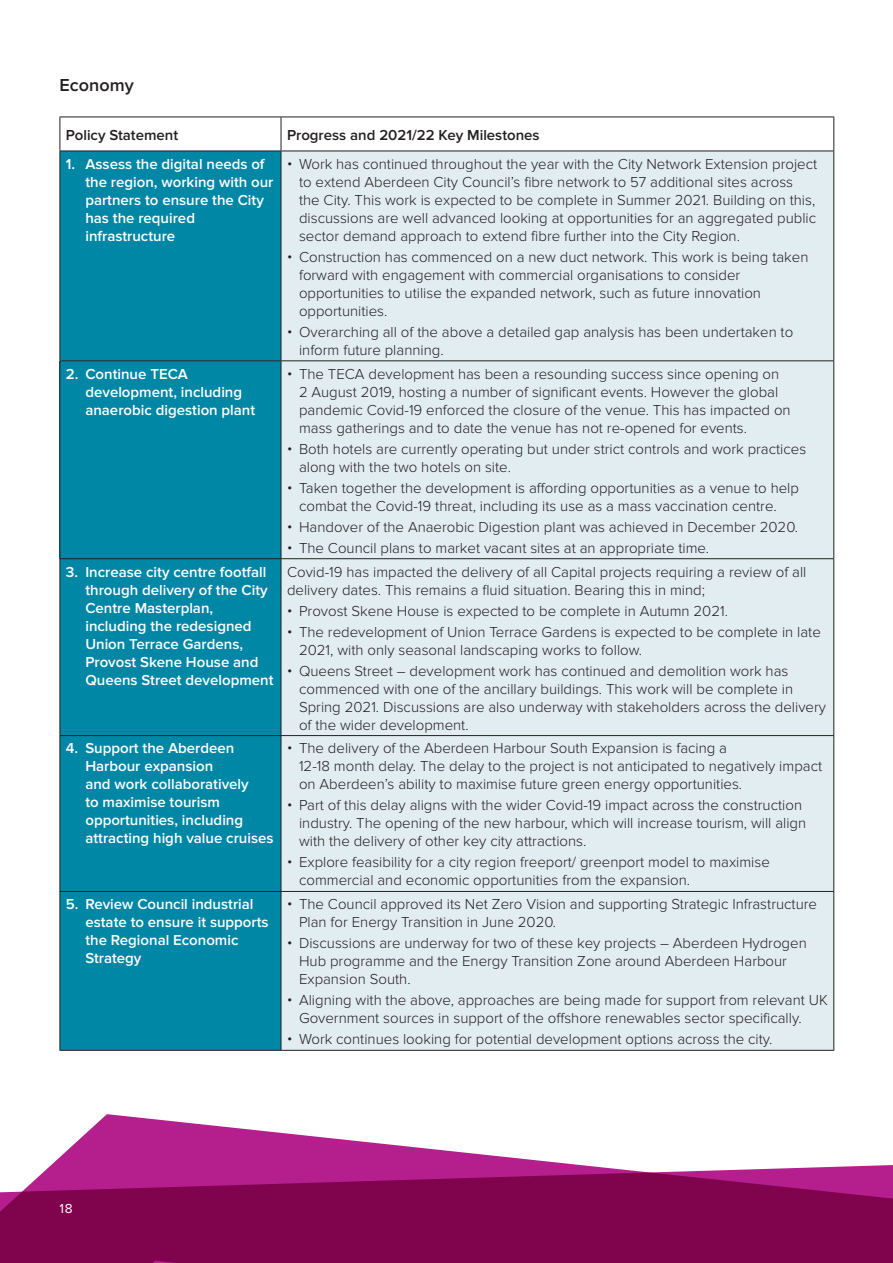
<style>
.page{position:relative;width:893px;height:1263px;background:#fff}
.page>*{position:absolute;margin:0;border:0;box-sizing:border-box;transform-origin:0 0}
.t1{font:600 18px "Proxima Nova";color:#231f20}
.t2{font:300 15px/18px "Proxima Nova";color:#231f20}
.t3{font:600 15px/18px "Proxima Nova";color:#fff}
.t4{font:600 15px "Proxima Nova";color:#231f20}
.t5{font:13.5px "Proxima Nova";color:#fff}
</style>
<div class="page">
<svg style="left:85px;top:1114px;width:206px;height:20px"></svg>
<svg style="left:0;top:1134px;width:893px;height:129px;fill:#7f034d"></svg>
<div style="left:61px;top:152px;width:220px;height:898px;background:#0087a5"></div>
<div style="left:282px;top:152px;width:551px;height:898px;background:#e2edf2"></div>
<div style="left:60px;top:361px;width:221px;height:198px;background:#0087a5"></div>
<hr style="left:60px;top:151px;width:221px;height:1px;background:#231f20">
<hr style="left:60px;top:151px;width:1px;height:209px;background:#231f20">
<hr style="left:281px;top:151px;width:1px;height:209px;background:#231f20">
<hr style="left:60px;top:360px;width:221px;height:1px;background:#231f20">
<hr style="left:60px;top:361px;width:1px;height:197px;background:#231f20">
<hr style="left:281px;top:361px;width:1px;height:197px;background:#231f20">
<hr style="left:60px;top:558px;width:221px;height:1px;background:#231f20">
<hr style="left:60px;top:559px;width:1px;height:176px;background:#231f20">
<hr style="left:281px;top:559px;width:1px;height:176px;background:#231f20">
<hr style="left:60px;top:735px;width:221px;height:1px;background:#231f20">
<hr style="left:60px;top:117px;width:221px;height:1px;background:#231f20">
<hr style="left:60px;top:117px;width:1px;height:34px;background:#231f20">
<hr style="left:281px;top:117px;width:553px;height:1px;background:#231f20">
<hr style="left:281px;top:117px;width:1px;height:34px;background:#231f20">
<hr style="left:833px;top:117px;width:1px;height:34px;background:#231f20">
<hr style="left:281px;top:151px;width:553px;height:1px;background:#231f20">
<hr style="left:833px;top:151px;width:1px;height:209px;background:#231f20">
<hr style="left:281px;top:360px;width:553px;height:1px;background:#231f20">
<hr style="left:833px;top:361px;width:1px;height:197px;background:#231f20">
<hr style="left:281px;top:558px;width:553px;height:1px;background:#231f20">
<hr style="left:833px;top:559px;width:1px;height:176px;background:#231f20">
<hr style="left:60px;top:736px;width:1px;height:155px;background:#231f20">
<hr style="left:281px;top:735px;width:553px;height:1px;background:#231f20">
<hr style="left:281px;top:736px;width:1px;height:155px;background:#231f20">
<hr style="left:833px;top:736px;width:1px;height:155px;background:#231f20">
<hr style="left:60px;top:891px;width:221px;height:1px;background:#231f20">
<hr style="left:60px;top:892px;width:1px;height:158px;background:#231f20">
<hr style="left:281px;top:891px;width:553px;height:1px;background:#231f20">
<hr style="left:281px;top:892px;width:1px;height:158px;background:#231f20">
<hr style="left:833px;top:892px;width:1px;height:158px;background:#231f20">
<hr style="left:60px;top:1050px;width:221px;height:1px;background:#231f20">
<hr style="left:281px;top:1050px;width:553px;height:1px;background:#231f20">
<p class="t1" style="left:60px;top:74px;width:76px">Economy</p>
<p class="t4" style="left:66px;top:126px;width:114px">Policy Statement</p>
<p class="t4" style="left:287px;top:126px;width:254px">Progress and 2021/22 Key Milestones</p>
<p class="t3" style="left:85px;top:155px;width:190px;text-indent:-20px">1. Assess the digital needs of the region, working with our partners to ensure the City has the required infrastructure</p>
<p class="t2" style="left:299px;top:155px;width:520px;text-indent:-12px">• Work has continued throughout the year with the City Network Extension project to extend Aberdeen City Council’s fibre network to 57 additional sites across the City. This work is expected to be complete in Summer 2021. Building on this, discussions are well advanced looking at opportunities for an aggregated public sector demand approach to extend fibre further into the City Region.</p>
<p class="t2" style="left:299px;top:248px;width:511px;text-indent:-12px">• Construction has commenced on a new duct network. This work is being taken forward with engagement with commercial organisations to consider opportunities to utilise the expanded network, such as future innovation opportunities.</p>
<p class="t2" style="left:299px;top:323px;width:496px;text-indent:-12px">• Overarching all of the above a detailed gap analysis has been undertaken to inform future planning.</p>
<p class="t3" style="left:85px;top:365px;width:171px;text-indent:-20px">2. Continue TECA development, including anaerobic digestion plant</p>
<p class="t2" style="left:299px;top:365px;width:493px;text-indent:-12px">• The TECA development has been a resounding success since opening on 2 August 2019, hosting a number of significant events. However the global pandemic Covid-19 enforced the closure of the venue. This has impacted on mass gatherings and to date the venue has not re-opened for events.</p>
<p class="t2" style="left:299px;top:440px;width:509px;text-indent:-12px">• Both hotels are currently operating but under strict controls and work practices along with the two hotels on site.</p>
<p class="t2" style="left:299px;top:479px;width:501px;text-indent:-12px">• Taken together the development is affording opportunities as a venue to help combat the Covid-19 threat, including its use as a mass vaccination centre.</p>
<p class="t2" style="left:287px;top:518px;width:513px">• Handover of the Anaerobic Digestion plant was achieved in December 2020.</p>
<p class="t2" style="left:287px;top:539px;width:424px">• The Council plans to market vacant sites at an appropriate time.</p>
<p class="t3" style="left:85px;top:563px;width:190px;text-indent:-20px">3. Increase city centre footfall through delivery of the City<br>Centre Masterplan, including the redesigned<br>Union Terrace Gardens,<br>Provost Skene House and<br>Queens Street development</p>
<p class="t2" style="left:287px;top:563px;width:521px">Covid-19 has impacted the delivery of all Capital projects requiring a review of all delivery dates. This remains a fluid situation. Bearing this in mind;</p>
<p class="t2" style="left:287px;top:602px;width:442px">• Provost Skene House is expected to be complete in Autumn 2021.</p>
<p class="t2" style="left:299px;top:623px;width:523px;text-indent:-12px">• The redevelopment of Union Terrace Gardens is expected to be complete in late<br>2021, with only seasonal landscaping works to follow.</p>
<p class="t2" style="left:299px;top:662px;width:528px;text-indent:-12px">• Queens Street – development work has continued and demolition work has commenced with one of the ancillary buildings. This work will be complete in Spring 2021. Discussions are also underway with stakeholders across the delivery of the wider development.</p>
<p class="t3" style="left:85px;top:740px;width:190px;text-indent:-20px">4. Support the Aberdeen<br>Harbour expansion<br>and work collaboratively<br>to maximise tourism opportunities, including attracting high value cruises</p>
<p class="t2" style="left:299px;top:740px;width:525px;text-indent:-12px">• The delivery of the Aberdeen Harbour South Expansion is facing a<br>12-18 month delay. The delay to the project is not anticipated to negatively impact on Aberdeen’s ability to maximise future green energy opportunities.</p>
<p class="t2" style="left:299px;top:797px;width:509px;text-indent:-12px">• Part of this delay aligns with the wider Covid-19 impact across the construction industry. The opening of the new harbour, which will increase tourism, will align with the delivery of other key city attractions.</p>
<p class="t2" style="left:299px;top:854px;width:472px;text-indent:-12px">• Explore feasibility for a city region freeport/ greenport model to maximise commercial and economic opportunities from the expansion.</p>
<p class="t3" style="left:85px;top:895px;width:185px;text-indent:-20px">5. Review Council industrial estate to ensure it supports the Regional Economic<br>Strategy</p>
<p class="t2" style="left:299px;top:895px;width:520px;text-indent:-12px">• The Council approved its Net Zero Vision and supporting Strategic Infrastructure<br>Plan for Energy Transition in June 2020.</p>
<p class="t2" style="left:299px;top:934px;width:509px;text-indent:-12px">• Discussions are underway for two of these key projects – Aberdeen Hydrogen<br>Hub programme and the Energy Transition Zone around Aberdeen Harbour<br>Expansion South.</p>
<p class="t2" style="left:299px;top:991px;width:530px;text-indent:-12px">• Aligning with the above, approaches are being made for support from relevant UK<br>Government sources in support of the offshore renewables sector specifically.</p>
<p class="t2" style="left:287px;top:1030px;width:487px">• Work continues looking for potential development options across the city.</p>
<p class="t5" style="left:60px;top:1201px;width:15px">18</p>
</div>
